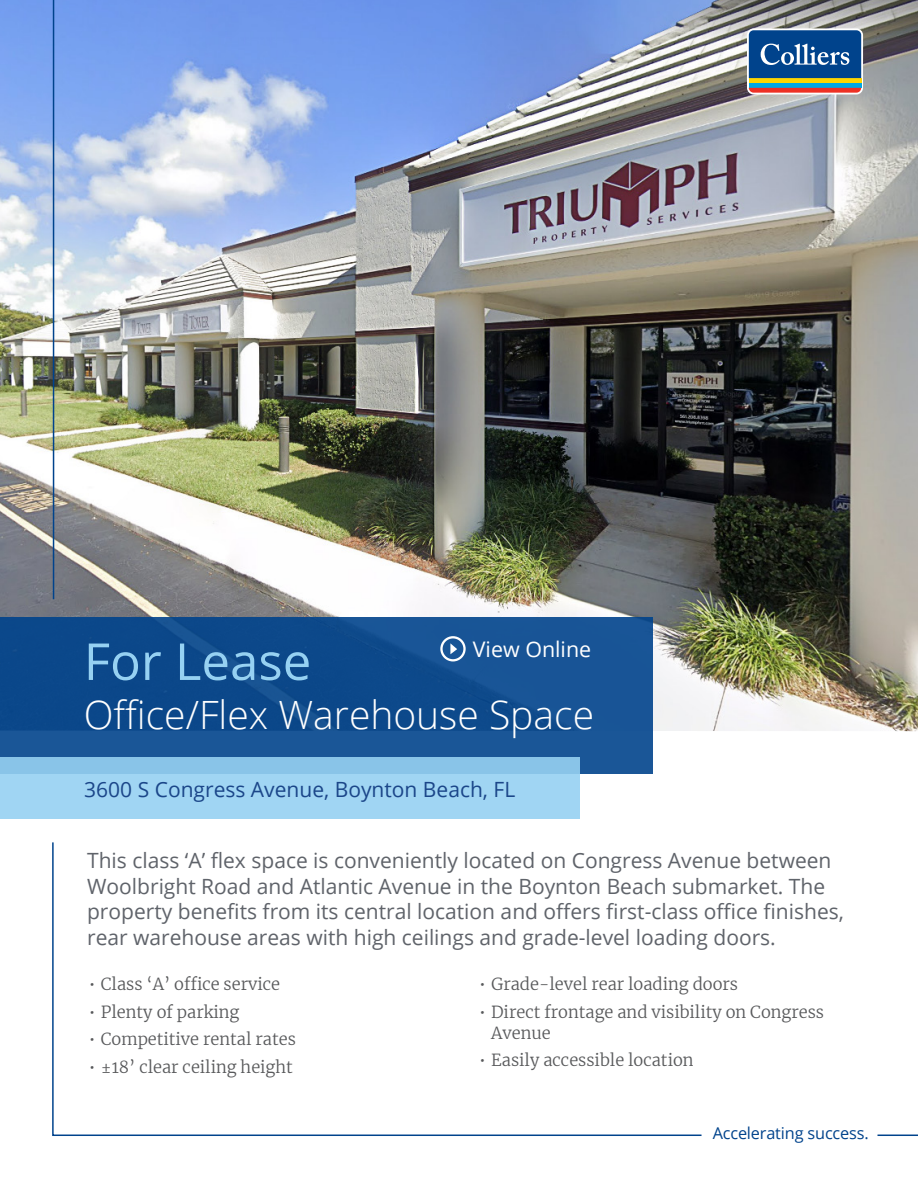
<style>
.page{position:relative;width:918px;height:1188px;background:#fff}
.page>*{position:absolute;margin:0;border:0;box-sizing:border-box;transform-origin:0 0}
.t1{font:51px "Open Sans";color:#96d1f2}
.t2{font:300 39px "Open Sans";color:#fff}
.t3{font:21.45px "Open Sans";color:#fff}
.t4{font:21px/25.5px "Open Sans";color:#5f636a}
.t5{font:21px "Open Sans";color:#1b4689}
.t6{font:300 16.5px/21px "Merriweather";color:#58595b}
.t7{font:16.35px "Open Sans";letter-spacing:-.01em;color:#00438c}
</style>
<div class="page">
<img style="left:0;top:0;width:918px;height:731px">
<div style="left:0;top:618px;width:653px;height:156px;background:#0e4a8c"></div>
<div style="left:0;top:758px;width:580px;height:61px;background:linear-gradient(to bottom,#8dc7ea,#a8dbf7)"></div>
<hr style="left:878px;top:1135px;width:40px;height:1px;background:#00438c">
<hr style="left:53px;top:0;width:1px;height:599px;background:#00438c">
<svg style="left:52px;top:842px;width:650px;height:294px"></svg>
<svg style="left:747px;top:28px;width:116px;height:66px"></svg>
<div style="left:749px;top:83px;width:112px;height:5px;background:#00a8e4"></div>
<div style="left:749px;top:78px;width:112px;height:5px;background:#ffd600"></div>
<svg style="left:749px;top:88px;width:112px;height:5px"></svg>
<svg style="left:749px;top:30px;width:112px;height:48px;background:#1d5899"></svg>
<div style="left:440px;top:636px;width:26px;height:25px;border:2px solid #fff;border-radius:50%"></div>
<svg style="left:450px;top:643px;width:7px;height:11px"></svg>
<p class="t3" style="left:473px;top:635px;width:120px">View Online</p>
<h1 class="t1" style="left:84px;top:627px;width:229px">For Lease</h1>
<h2 class="t2" style="left:84px;top:689px;width:512px">Office/Flex Warehouse Space</h2>
<p class="t5" style="left:84px;top:775px;width:432px">3600 S Congress Avenue, Boynton Beach, FL</p>
<p class="t4" style="left:87px;top:847px;width:758px">This class ‘A’ flex space is conveniently located on Congress Avenue between Woolbright Road and Atlantic Avenue in the Boynton Beach submarket. The property benefits from its central location and offers first-class office finishes, rear warehouse areas with high ceilings and grade-level loading doors.</p>
<p class="t6" style="left:89px;top:973px;width:193px">• Class ‘A’ office service</p>
<p class="t6" style="left:89px;top:1001px;width:152px">• Plenty of parking</p>
<p class="t6" style="left:89px;top:1028px;width:208px">• Competitive rental rates</p>
<p class="t6" style="left:89px;top:1056px;width:206px">• ±18’ clear ceiling height</p>
<p class="t6" style="left:479px;top:973px;width:260px">• Grade-level rear loading doors</p>
<p class="t6" style="left:491px;top:1001px;width:334px;text-indent:-12px">• Direct frontage and visibility on Congress<br>Avenue</p>
<p class="t6" style="left:479px;top:1049px;width:216px">• Easily accessible location</p>
<p class="t7" style="left:713px;top:1122px;width:158px">Accelerating success.</p>
</div>
